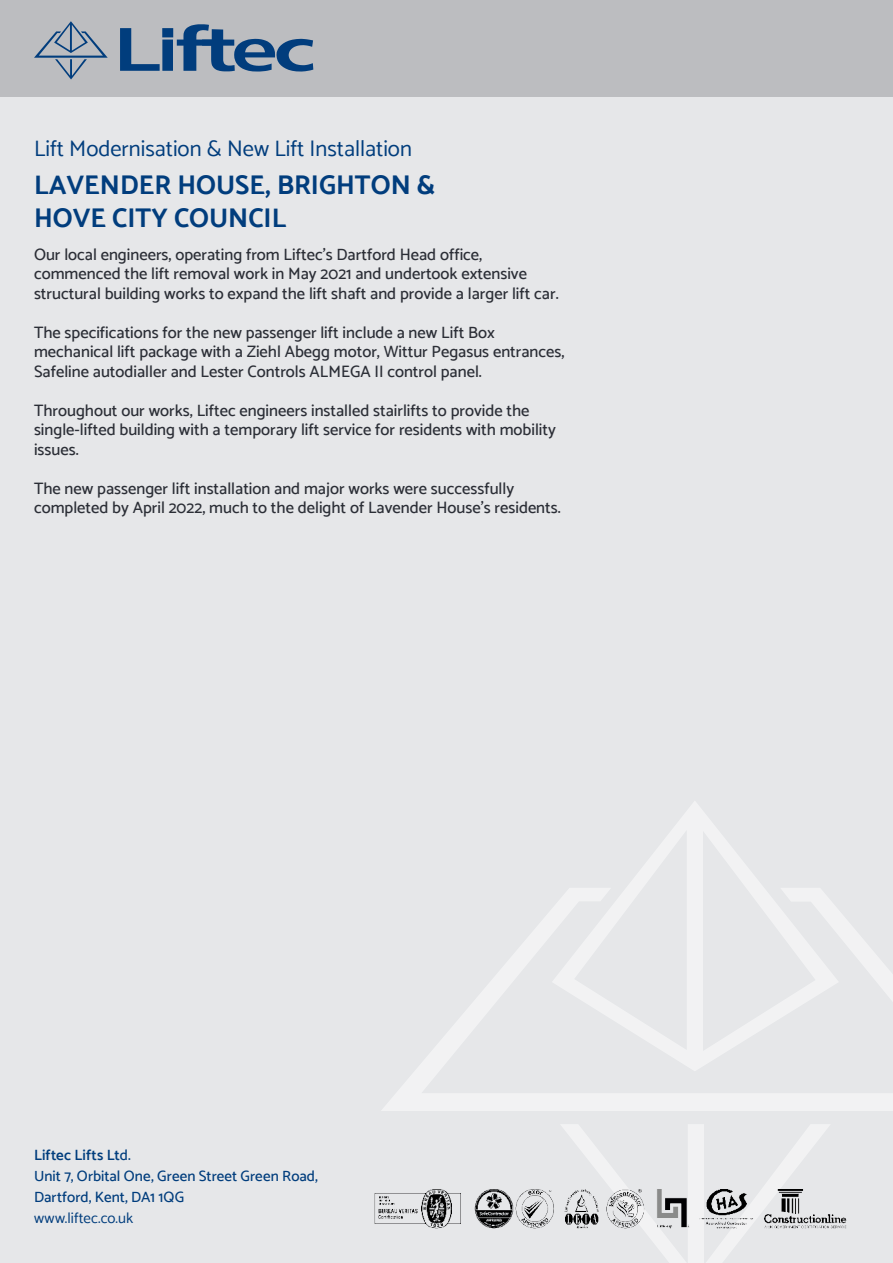
<style>
.page{position:relative;width:893px;height:1263px;background:#e6e7e9}
.page>*{position:absolute;margin:0;border:0;box-sizing:border-box;transform-origin:0 0}
.t1{font:700 27px/32.4px "Catamaran";color:#013d7d}
.t2{font:22.5px "Catamaran";color:#013d7d}
.t3{font:500 16.5px/19.5px "Catamaran";color:#2b2e36}
.t4{font:500 15px/21px "Catamaran";color:#013d7d}
.t5{font:15px "Catamaran";color:#013d7d}
.s1{font-weight:600}
</style>
<div class="page">
<svg style="left:561px;top:1125px;width:268px;height:138px"></svg>
<svg style="left:382px;top:910px;width:511px;height:201px"></svg>
<svg style="left:552px;top:801px;width:287px;height:270px"></svg>
<div style="left:0;top:0;width:893px;height:97px;background:#bcbdc0"></div>
<svg style="left:34px;top:21px;width:74px;height:59px"></svg>
<svg style="left:120px;top:24px;width:193px;height:48px"></svg>
<img style="left:374px;top:1185px;width:473px;height:46px">
<h2 class="t2" style="left:34px;top:135px;width:379px">Lift Modernisation &amp; New Lift Installation</h2>
<h1 class="t1" style="left:34px;top:169px;width:403px">LAVENDER HOUSE, BRIGHTON &amp;<br>HOVE CITY COUNCIL</h1>
<p class="t3" style="left:34px;top:244px;width:526px">Our local engineers, operating from Liftec’s Dartford Head office, commenced the lift removal work in May 2021 and undertook extensive structural building works to expand the lift shaft and provide a larger lift car.</p>
<p class="t3" style="left:34px;top:322px;width:532px">The specifications for the new passenger lift include a new Lift Box mechanical lift package with a Ziehl Abegg motor, Wittur Pegasus entrances,<br>Safeline autodialler and Lester Controls ALMEGA II control panel.</p>
<p class="t3" style="left:34px;top:400px;width:523px">Throughout our works, Liftec engineers installed stairlifts to provide the single-lifted building with a temporary lift service for residents with mobility issues.</p>
<p class="t3" style="left:34px;top:478px;width:528px">The new passenger lift installation and major works were successfully completed by April 2022, much to the delight of Lavender House’s residents.</p>
<p class="t4" style="left:34px;top:1144px;width:286px"><span class="s1">Liftec Lifts Lt</span>d.<br>Unit 7, Orbital One, Green Street Green Road,<br>Dartford, Kent, DA1 1QG</p>
<p class="t5" style="left:34px;top:1209px;width:101px">www.liftec.co.uk</p>
</div>
